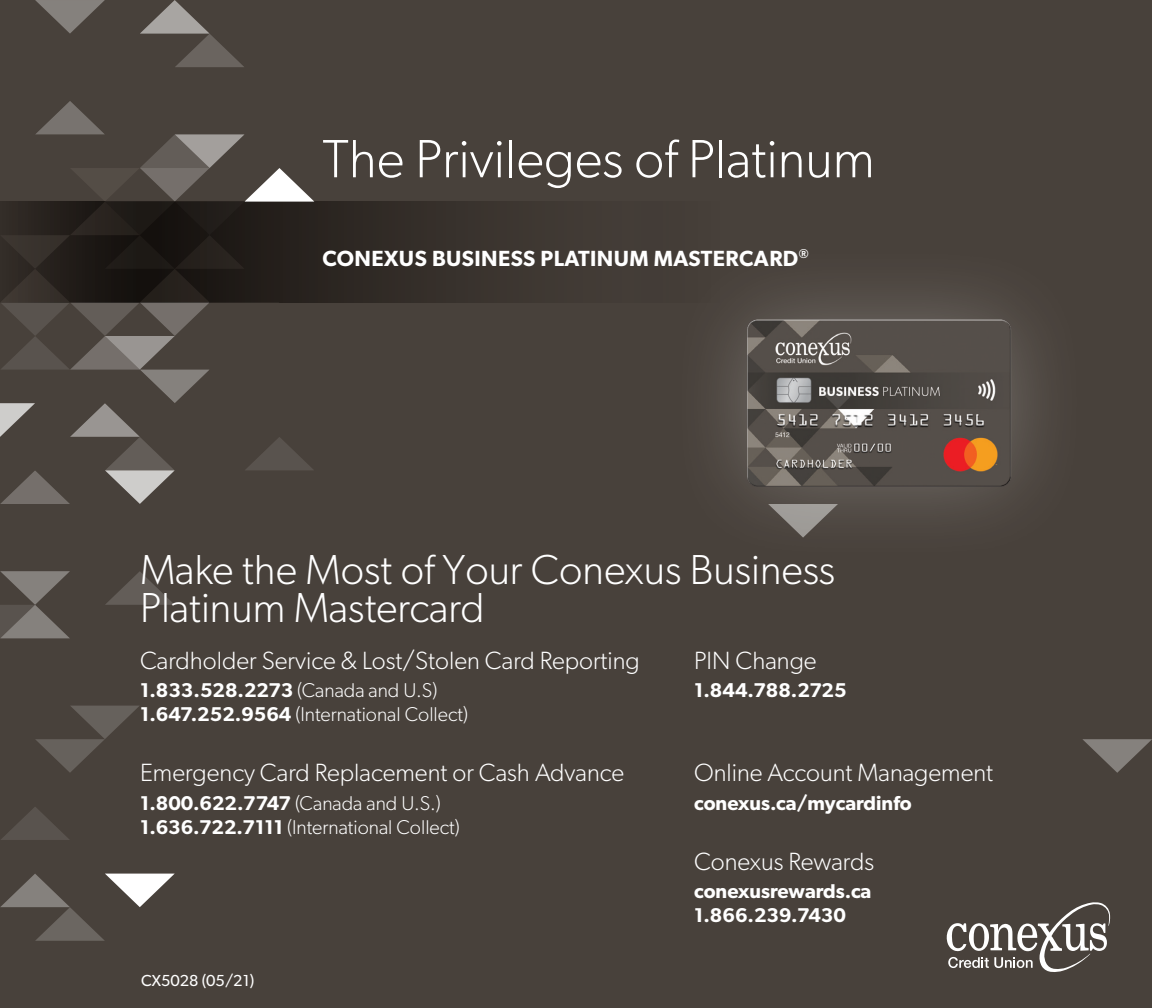
<style>
.page{position:relative;width:1152px;height:1008px;background:#48413b}
.page>*{position:absolute;margin:0;border:0;box-sizing:border-box;transform-origin:0 0}
.t1{font:300 54px "Gibson";color:#fff}
.t2{font:300 42px/38.4px "Gibson";color:#fff}
.t3{font:300 25px "Gibson";color:#fff}
.t4{font:600 22px "Gibson";letter-spacing:.02em;color:#fff}
.t5{font:300 20px/24px "Gibson";color:#fff}
.t6{font:600 20px/24px "Gibson";color:#fff}
.t7{font:16px "Gibson";color:#fff}
.s1{font-weight:600}
</style>
<div class="page">
<svg style="left:314px;top:202px;width:209px;height:100px"></svg>
<svg style="left:0;top:874px;width:174px;height:67px"></svg>
<svg style="left:1082px;top:739px;width:70px;height:34px"></svg>
<svg style="left:1px;top:706px;width:138px;height:134px"></svg>
<svg style="left:105px;top:571px;width:69px;height:34px"></svg>
<svg style="left:0;top:571px;width:70px;height:67px"></svg>
<svg style="left:0;top:0;width:314px;height:504px"></svg>
<svg style="left:946px;top:902px;width:165px;height:70px"></svg>
<div style="left:663px;top:236px;width:431px;height:334px;background:#fff;opacity:.25"></div>
<img style="left:743px;top:316px;width:272px;height:174px">
<div style="left:747px;top:320px;width:264px;height:160px;background:#fff;opacity:.75"></div>
<div style="left:747px;top:324px;width:264px;height:163px;background:#231f20;opacity:.75"></div>
<h1 class="t1" style="left:323px;top:126px;width:554px">The Privileges of Platinum</h1>
<p class="t4" style="left:323px;top:245px;width:488px">CONEXUS BUSINESS PLATINUM MASTERCARD<sup>®</sup></p>
<h2 class="t2" style="left:140px;top:550px;width:697px">Make the Most of Your Conexus Business<br>Platinum Mastercard</h2>
<p class="t3" style="left:140px;top:645px;width:501px">Cardholder Service &amp; Lost/Stolen Card Reporting</p>
<p class="t5" style="left:140px;top:678px;width:329px"><span class="s1">1.833.528.2273</span> (Canada and U.S)<br><span class="s1">1.647.252.9564</span> (International Collect)</p>
<p class="t3" style="left:140px;top:758px;width:486px">Emergency Card Replacement or Cash Advance</p>
<p class="t5" style="left:140px;top:791px;width:321px"><span class="s1">1.800.622.7747</span> (Canada and U.S.)<br><span class="s1">1.636.722.7111</span> (International Collect)</p>
<p class="t3" style="left:694px;top:645px;width:124px">PIN Change</p>
<p class="t6" style="left:694px;top:678px;width:154px">1.844.788.2725</p>
<p class="t3" style="left:694px;top:758px;width:301px">Online Account Management</p>
<p class="t6" style="left:694px;top:790px;width:219px">conexus.ca/mycardinfo</p>
<p class="t3" style="left:694px;top:846px;width:182px">Conexus Rewards</p>
<p class="t6" style="left:694px;top:879px;width:179px">conexusrewards.ca<br>1.866.239.7430</p>
<p class="t7" style="left:141px;top:971px;width:115px">CX5028 (05/21)</p>
</div>
